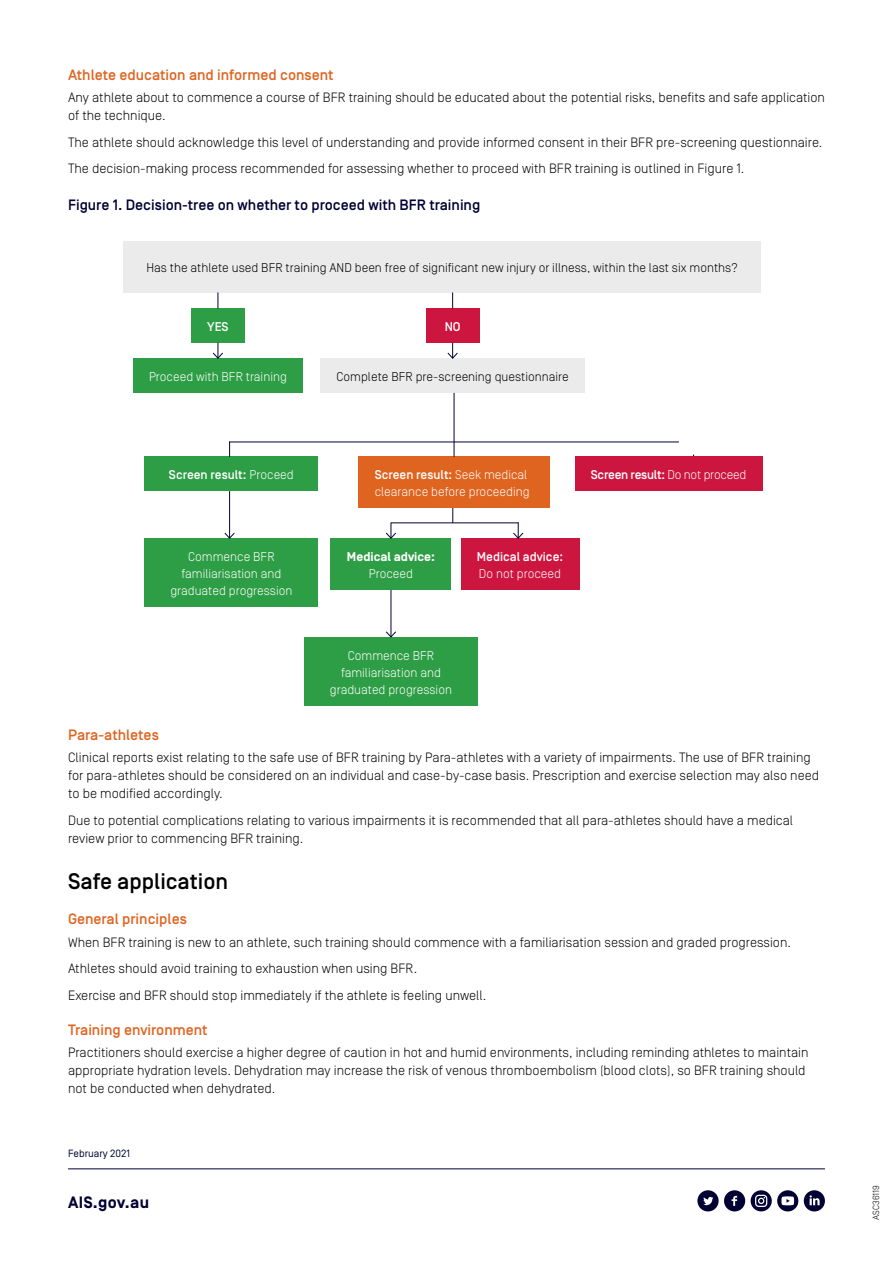
<style>
.page{position:relative;width:893px;height:1263px;background:#fff}
.page>*{position:absolute;margin:0;border:0;box-sizing:border-box;transform-origin:0 0}
.Heading_2{font:500 22.5px "Simplon Norm";color:#000}
.t1{font:700 16.5px "Simplon Norm";letter-spacing:.025em;color:#003}
.Heading_3{font:500 15px "Simplon Norm";color:#df6420}
.Heading_3-2{font:500 15px "Simplon Norm";color:#003}
.Body{font:300 13.5px/18px "Simplon Norm";color:#000}
.Body-2{font:300 12.75px/17px "Simplon Norm";color:#fff;text-align:center}
.Body-3{font:300 12.75px "Simplon Norm";color:#000}
.Body-4{font:500 12.75px/17px "Simplon Norm";color:#fff}
.Body-5{font:500 12.75px "Simplon Norm";letter-spacing:-.02em;color:#fff}
.Body-6{font:700 12.75px/17px "Simplon Norm";color:#fff;text-align:center}
.t2{font:10.5px "Simplon Norm";color:#003}
.t3{font:300 9px "Simplon Norm";color:#000}
.s1{font-weight:300}
.s2{font-weight:500}
</style>
<div class="page">
<svg style="left:804px;top:1190px;width:21px;height:21px"></svg>
<svg style="left:697px;top:1190px;width:48px;height:21px"></svg>
<svg style="left:751px;top:1190px;width:47px;height:21px"></svg>
<hr style="left:68px;top:1168px;width:757px;height:1px;background:#003">
<div style="left:123px;top:241px;width:638px;height:51px;background:#ebebec"></div>
<div style="left:133px;top:359px;width:170px;height:34px;background:#2e9e46"></div>
<div style="left:320px;top:359px;width:265px;height:34px;background:#ebebec"></div>
<div style="left:191px;top:308px;width:54px;height:35px;background:#2e9e46"></div>
<svg style="left:212px;top:343px;width:12px;height:16px"></svg>
<svg style="left:218px;top:292px;width:1px;height:16px"></svg>
<div style="left:426px;top:308px;width:53px;height:35px;background:#cd163f"></div>
<svg style="left:447px;top:343px;width:11px;height:16px"></svg>
<svg style="left:452px;top:292px;width:1px;height:16px"></svg>
<div style="left:145px;top:457px;width:173px;height:34px;background:#2e9e46"></div>
<div style="left:331px;top:539px;width:120px;height:51px;background:#2e9e46"></div>
<div style="left:461px;top:539px;width:118px;height:51px;background:#cd163f"></div>
<div style="left:145px;top:539px;width:173px;height:68px;background:#2e9e46"></div>
<div style="left:304px;top:637px;width:174px;height:68px;background:#2e9e46"></div>
<div style="left:359px;top:457px;width:191px;height:51px;background:#df6420"></div>
<div style="left:575px;top:457px;width:187px;height:34px;background:#cd163f"></div>
<hr style="left:229px;top:491px;width:1px;height:47px;background:#003">
<svg style="left:224px;top:532px;width:11px;height:7px"></svg>
<hr style="left:391px;top:590px;width:1px;height:47px;background:#003">
<svg style="left:386px;top:631px;width:10px;height:7px"></svg>
<svg style="left:452px;top:508px;width:1px;height:14px"></svg>
<hr style="left:454px;top:393px;width:1px;height:64px;background:#003">
<svg style="left:229px;top:443px;width:1px;height:14px"></svg>
<svg style="left:385px;top:522px;width:12px;height:17px"></svg>
<svg style="left:512px;top:523px;width:12px;height:16px"></svg>
<hr style="left:229px;top:442px;width:450px;height:1px;background:#003">
<hr style="left:391px;top:522px;width:128px;height:1px;background:#003">
<p class="Heading_3" style="left:68px;top:67px;width:267px">Athlete education and informed consent</p>
<p class="Body" style="left:68px;top:89px;width:758px">Any athlete about to commence a course of BFR training should be educated about the potential risks, benefits and safe application of the technique.</p>
<p class="Body" style="left:68px;top:133px;width:756px">The athlete should acknowledge this level of understanding and provide informed consent in their BFR pre-screening questionnaire.</p>
<p class="Body" style="left:68px;top:160px;width:678px">The decision-making process recommended for assessing whether to proceed with BFR training is outlined in Figure 1.</p>
<p class="Heading_3-2" style="left:68px;top:197px;width:414px">Figure 1. Decision-tree on whether to proceed with BFR training</p>
<p class="Body-3" style="left:146px;top:261px;width:593px">Has the athlete used BFR training AND been free of significant new injury or illness, within the last six months?</p>
<p class="Body-4" style="left:207px;top:318px;width:23px">YES</p>
<p class="Body-4" style="left:445px;top:318px;width:17px">NO</p>
<p class="Body-2" style="left:149px;top:368px;width:139px">Proceed with BFR training</p>
<p class="Body-3" style="left:336px;top:370px;width:234px">Complete BFR pre-screening questionnaire</p>
<p class="Body-4" style="left:169px;top:467px;width:126px">Screen result: <span class="s1">Proceed</span></p>
<p class="Body-2" style="left:170px;top:548px;width:124px">Commence BFR familiarisation and graduated progression</p>
<p class="Body-2" style="left:375px;top:466px;width:156px;text-align:left"><span class="s2">Screen result:</span> Seek medical clearance before proceeding</p>
<p class="Body-5" style="left:591px;top:468px;width:157px">Screen result: <span class="s1">Do not proceed</span></p>
<p class="Body-6" style="left:347px;top:549px;width:90px">Medical advice:<br><span class="s1">Proceed</span></p>
<p class="Body-4" style="left:477px;top:548px;width:88px">Medical advice:<br><span class="s1">Do not proceed</span></p>
<p class="Body-2" style="left:330px;top:647px;width:124px">Commence BFR familiarisation and graduated progression</p>
<p class="Heading_3" style="left:68px;top:727px;width:92px">Para-athletes</p>
<p class="Body" style="left:68px;top:748px;width:753px">Clinical reports exist relating to the safe use of BFR training by Para-athletes with a variety of impairments. The use of BFR training for para-athletes should be considered on an individual and case-by-case basis. Prescription and exercise selection may also need to be modified accordingly.</p>
<p class="Body" style="left:68px;top:811px;width:727px">Due to potential complications relating to various impairments it is recommended that all para-athletes should have a medical review prior to commencing BFR training.</p>
<h2 class="Heading_2" style="left:68px;top:870px;width:162px">Safe application</h2>
<p class="Heading_3" style="left:68px;top:911px;width:120px">General principles</p>
<p class="Body" style="left:68px;top:933px;width:724px">When BFR training is new to an athlete, such training should commence with a familiarisation session and graded progression.</p>
<p class="Body" style="left:68px;top:959px;width:351px">Athletes should avoid training to exhaustion when using BFR.</p>
<p class="Body" style="left:68px;top:986px;width:420px">Exercise and BFR should stop immediately if the athlete is feeling unwell.</p>
<p class="Heading_3" style="left:68px;top:1021px;width:141px">Training environment</p>
<p class="Body" style="left:68px;top:1043px;width:742px">Practitioners should exercise a higher degree of caution in hot and humid environments, including reminding athletes to maintain appropriate hydration levels. Dehydration may increase the risk of venous thromboembolism (blood clots), so BFR training should not be conducted when dehydrated.</p>
<p class="t2" style="left:68px;top:1147px;width:63px">February 2021</p>
<p class="t1" style="left:68px;top:1194px;width:83px">AIS.gov.au</p>
<p class="t3" style="left:871px;top:1219px;width:36px;rotate:-90deg">ASC36119</p>
</div>
